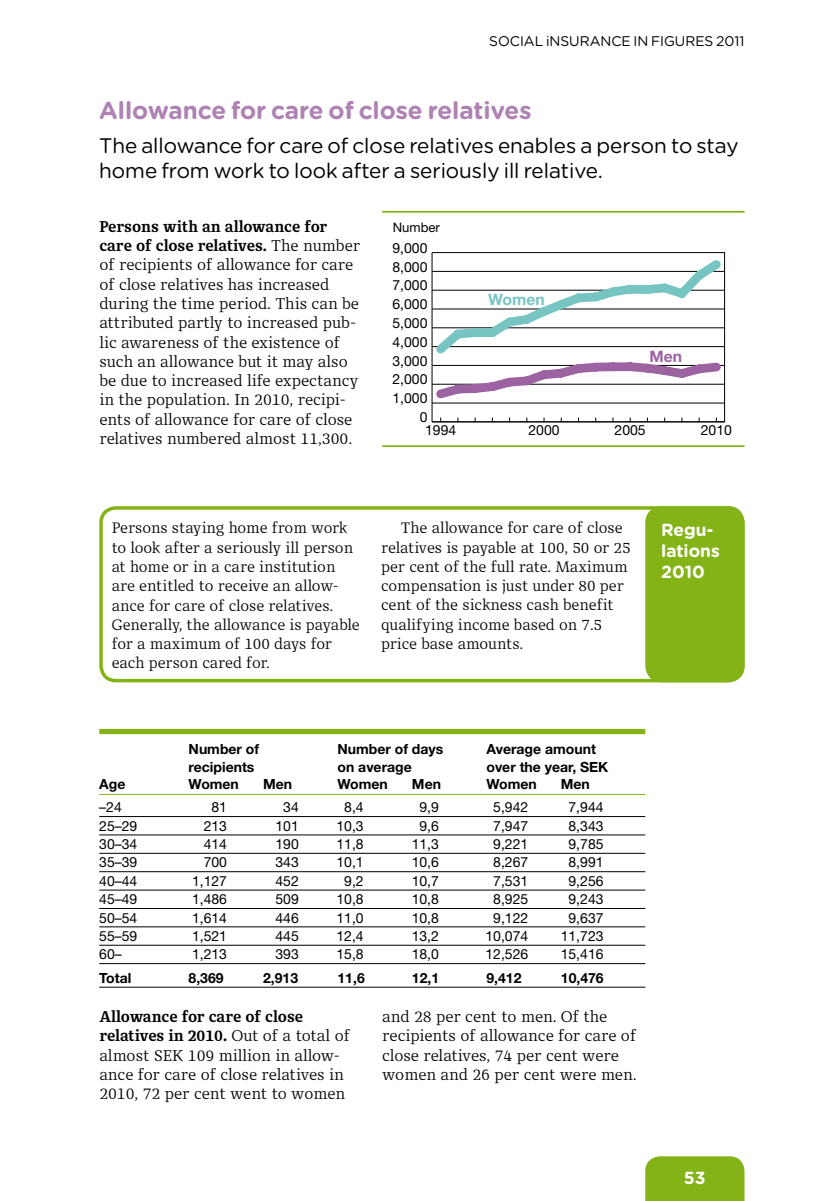
<style>
.page{position:relative;width:819px;height:1201px;background:#fff}
.page>*{position:absolute;margin:0;border:0;box-sizing:border-box;transform-origin:0 0}
.t1{font:700 24.5px "Gotham Rounded FK";color:#af82b4}
.t2{font:21px/24.5px "Gotham Rounded FK";color:#000}
.t3{font:700 17.5px/21px "Gotham Rounded FK";color:#fff}
.t4{font:15.75px/19.2px "New Libris Serif";color:#000}
.t5{font:700 15.75px "Helvetica Neue LT Std";color:#77c5c3}
.t6{font:700 15.75px "Helvetica Neue LT Std";color:#9d62a1}
.t7{font:15.22px/19.2px "New Libris Serif";color:#000}
.t8{font:14px "Helvetica Neue LT Std";color:#000}
.t9{font:700 14px "Helvetica Neue LT Std";color:#000}
.t10{font:14px "Gotham Rounded FK";color:#000}
.t11{font:13.12px "Helvetica Neue LT Std";color:#000}
.s1{font-weight:700}
</style>
<div class="page">
<div style="left:645px;top:1156px;width:99px;height:44px;background:#84b317"></div>
<div style="left:99px;top:729px;width:546px;height:5px;background:#84b317"></div>
<hr style="left:99px;top:794px;width:546px;height:1px;background:#84b317">
<hr style="left:99px;top:816px;width:546px;height:1px;background:#000">
<hr style="left:99px;top:834px;width:546px;height:1px;background:#000">
<hr style="left:99px;top:853px;width:546px;height:1px;background:#000">
<hr style="left:99px;top:871px;width:546px;height:1px;background:#000">
<hr style="left:99px;top:889px;width:546px;height:1px;background:#000">
<hr style="left:99px;top:908px;width:546px;height:1px;background:#000">
<hr style="left:99px;top:926px;width:546px;height:1px;background:#000">
<hr style="left:99px;top:945px;width:546px;height:1px;background:#000">
<hr style="left:99px;top:963px;width:546px;height:1px;background:#000">
<hr style="left:99px;top:986px;width:546px;height:1px;background:#000">
<hr style="left:431px;top:252px;width:1px;height:170px;background:#000">
<hr style="left:432px;top:421px;width:293px;height:1px;background:#000">
<svg style="left:431px;top:252px;width:295px;height:153px"></svg>
<hr style="left:724px;top:252px;width:1px;height:170px;background:#000">
<hr style="left:382px;top:211px;width:362px;height:2px;background:#85b417">
<hr style="left:382px;top:445px;width:362px;height:2px;background:#85b417">
<div style="left:647px;top:508px;width:95px;height:172px;background:#84b317;border-radius:15px"></div>
<div style="left:645px;top:506px;width:99px;height:176px;border:4px solid #84b317;border-radius:15px"></div>
<div style="left:99px;top:506px;width:645px;height:176px;border:4px solid #84b317;border-radius:15px"></div>
<p class="t10" style="left:489px;top:31px;width:257px">SOCIAL iNSURANCE IN FIGURES 2011</p>
<h1 class="t1" style="left:99px;top:92px;width:433px">Allowance for care of close relatives</h1>
<h2 class="t2" style="left:99px;top:133px;width:640px">The allowance for care of close relatives enables a person to stay home from work to look after a seriously ill relative.</h2>
<p class="t4" style="left:99px;top:217px;width:262px"><span class="s1">Persons with an allowance for care of close relatives.</span> The number of recipients of allowance for care of close relatives has increased during the time period. This can be attributed partly to increased pub&shy;lic awareness of the existence of such an allowance but it may also be due to increased life expectancy in the population. In 2010, recipi&shy;ents of allowance for care of close relatives numbered almost 11,300.</p>
<p class="t11" style="left:392px;top:219px;width:49px">Number</p>
<p class="t8" style="left:392px;top:239px;width:37px">9,000</p>
<p class="t8" style="left:392px;top:258px;width:37px">8,000</p>
<p class="t8" style="left:392px;top:277px;width:37px">7,000</p>
<p class="t5" style="left:488px;top:289px;width:58px">Women</p>
<p class="t8" style="left:392px;top:296px;width:37px">6,000</p>
<p class="t8" style="left:392px;top:315px;width:37px">5,000</p>
<p class="t8" style="left:392px;top:333px;width:37px">4,000</p>
<p class="t6" style="left:649px;top:346px;width:34px">Men</p>
<p class="t8" style="left:392px;top:352px;width:37px">3,000</p>
<p class="t8" style="left:392px;top:371px;width:37px">2,000</p>
<p class="t8" style="left:392px;top:390px;width:37px">1,000</p>
<p class="t8" style="left:419px;top:409px;width:9px">0</p>
<p class="t8" style="left:425px;top:422px;width:33px">1994</p>
<p class="t8" style="left:528px;top:422px;width:33px">2000</p>
<p class="t8" style="left:614px;top:422px;width:33px">2005</p>
<p class="t8" style="left:700px;top:422px;width:33px">2010</p>
<p class="t7" style="left:112px;top:518px;width:249px">Persons staying home from work to look after a seriously ill person at home or in a care institution are entitled to receive an allow&shy;ance for care of close relatives.<br>Generally, the allowance is payable for a maximum of 100 days for each person cared for.</p>
<p class="t7" style="left:381px;top:518px;width:251px;text-indent:20px">The allowance for care of close relatives is payable at 100, 50 or 25 per cent of the full rate. Maximum compensation is just under 80 per cent of the sickness cash benefit qualifying income based on 7.5 price base amounts.</p>
<p class="t3" style="left:661px;top:518px;width:60px">Regu&shy;lations<br>2010</p>
<p class="t9" style="left:189px;top:740px;width:72px">Number of</p>
<p class="t9" style="left:337px;top:740px;width:107px">Number of days</p>
<p class="t9" style="left:486px;top:740px;width:111px">Average amount</p>
<p class="t9" style="left:189px;top:758px;width:67px">recipients</p>
<p class="t9" style="left:337px;top:758px;width:76px">on average</p>
<p class="t9" style="left:486px;top:758px;width:123px">over the year, SEK</p>
<p class="t9" style="left:99px;top:775px;width:28px">Age</p>
<p class="t9" style="left:189px;top:775px;width:52px">Women</p>
<p class="t9" style="left:263px;top:775px;width:31px">Men</p>
<p class="t9" style="left:337px;top:775px;width:52px">Women</p>
<p class="t9" style="left:412px;top:775px;width:31px">Men</p>
<p class="t9" style="left:486px;top:775px;width:52px">Women</p>
<p class="t9" style="left:561px;top:775px;width:31px">Men</p>
<p class="t8" style="left:99px;top:799px;width:24px">–24</p>
<p class="t8" style="left:211px;top:799px;width:17px">81</p>
<p class="t8" style="left:283px;top:799px;width:17px">34</p>
<p class="t8" style="left:344px;top:799px;width:21px">8,4</p>
<p class="t8" style="left:419px;top:799px;width:21px">9,9</p>
<p class="t8" style="left:493px;top:799px;width:37px">5,942</p>
<p class="t8" style="left:568px;top:799px;width:37px">7,944</p>
<p class="t8" style="left:99px;top:817px;width:40px">25–29</p>
<p class="t8" style="left:204px;top:817px;width:25px">213</p>
<p class="t8" style="left:275px;top:817px;width:25px">101</p>
<p class="t8" style="left:336px;top:817px;width:29px">10,3</p>
<p class="t8" style="left:419px;top:817px;width:21px">9,6</p>
<p class="t8" style="left:493px;top:817px;width:37px">7,947</p>
<p class="t8" style="left:568px;top:817px;width:37px">8,343</p>
<p class="t8" style="left:99px;top:835px;width:40px">30–34</p>
<p class="t8" style="left:204px;top:835px;width:25px">414</p>
<p class="t8" style="left:275px;top:835px;width:25px">190</p>
<p class="t8" style="left:336px;top:835px;width:29px">11,8</p>
<p class="t8" style="left:411px;top:835px;width:29px">11,3</p>
<p class="t8" style="left:493px;top:835px;width:37px">9,221</p>
<p class="t8" style="left:568px;top:835px;width:37px">9,785</p>
<p class="t8" style="left:99px;top:854px;width:40px">35–39</p>
<p class="t8" style="left:204px;top:854px;width:25px">700</p>
<p class="t8" style="left:275px;top:854px;width:25px">343</p>
<p class="t8" style="left:336px;top:854px;width:29px">10,1</p>
<p class="t8" style="left:411px;top:854px;width:29px">10,6</p>
<p class="t8" style="left:493px;top:854px;width:37px">8,267</p>
<p class="t8" style="left:568px;top:854px;width:37px">8,991</p>
<p class="t8" style="left:99px;top:872px;width:40px">40–44</p>
<p class="t8" style="left:192px;top:872px;width:37px">1,127</p>
<p class="t8" style="left:275px;top:872px;width:25px">452</p>
<p class="t8" style="left:344px;top:872px;width:21px">9,2</p>
<p class="t8" style="left:411px;top:872px;width:29px">10,7</p>
<p class="t8" style="left:493px;top:872px;width:37px">7,531</p>
<p class="t8" style="left:568px;top:872px;width:37px">9,256</p>
<p class="t8" style="left:99px;top:891px;width:40px">45–49</p>
<p class="t8" style="left:192px;top:891px;width:37px">1,486</p>
<p class="t8" style="left:275px;top:891px;width:25px">509</p>
<p class="t8" style="left:336px;top:891px;width:29px">10,8</p>
<p class="t8" style="left:411px;top:891px;width:29px">10,8</p>
<p class="t8" style="left:493px;top:891px;width:37px">8,925</p>
<p class="t8" style="left:568px;top:891px;width:37px">9,243</p>
<p class="t8" style="left:99px;top:909px;width:40px">50–54</p>
<p class="t8" style="left:192px;top:909px;width:37px">1,614</p>
<p class="t8" style="left:275px;top:909px;width:25px">446</p>
<p class="t8" style="left:336px;top:909px;width:29px">11,0</p>
<p class="t8" style="left:411px;top:909px;width:29px">10,8</p>
<p class="t8" style="left:493px;top:909px;width:37px">9,122</p>
<p class="t8" style="left:568px;top:909px;width:37px">9,637</p>
<p class="t8" style="left:99px;top:927px;width:40px">55–59</p>
<p class="t8" style="left:192px;top:927px;width:37px">1,521</p>
<p class="t8" style="left:275px;top:927px;width:25px">445</p>
<p class="t8" style="left:336px;top:927px;width:29px">12,4</p>
<p class="t8" style="left:411px;top:927px;width:29px">13,2</p>
<p class="t8" style="left:485px;top:927px;width:44px">10,074</p>
<p class="t8" style="left:560px;top:927px;width:44px">11,723</p>
<p class="t8" style="left:99px;top:946px;width:24px">60–</p>
<p class="t8" style="left:192px;top:946px;width:37px">1,213</p>
<p class="t8" style="left:275px;top:946px;width:25px">393</p>
<p class="t8" style="left:336px;top:946px;width:29px">15,8</p>
<p class="t8" style="left:411px;top:946px;width:29px">18,0</p>
<p class="t8" style="left:485px;top:946px;width:44px">12,526</p>
<p class="t8" style="left:560px;top:946px;width:44px">15,416</p>
<p class="t9" style="left:99px;top:969px;width:34px">Total</p>
<p class="t9" style="left:189px;top:969px;width:37px">8,369</p>
<p class="t9" style="left:263px;top:969px;width:37px">2,913</p>
<p class="t9" style="left:337px;top:969px;width:29px">11,6</p>
<p class="t9" style="left:412px;top:969px;width:29px">12,1</p>
<p class="t9" style="left:486px;top:969px;width:37px">9,412</p>
<p class="t9" style="left:561px;top:969px;width:44px">10,476</p>
<p class="t4" style="left:99px;top:1006px;width:252px"><span class="s1">Allowance for care of close relatives in 2010.</span> Out of a total of almost SEK 109 million in allow&shy;ance for care of close relatives in<br>2010, 72 per cent went to women</p>
<p class="t4" style="left:382px;top:1006px;width:256px">and 28 per cent to men. Of the recipients of allowance for care of close relatives, 74 per cent were women and 26 per cent were men.</p>
<p class="t3" style="left:684px;top:1166px;width:23px">53</p>
</div>
